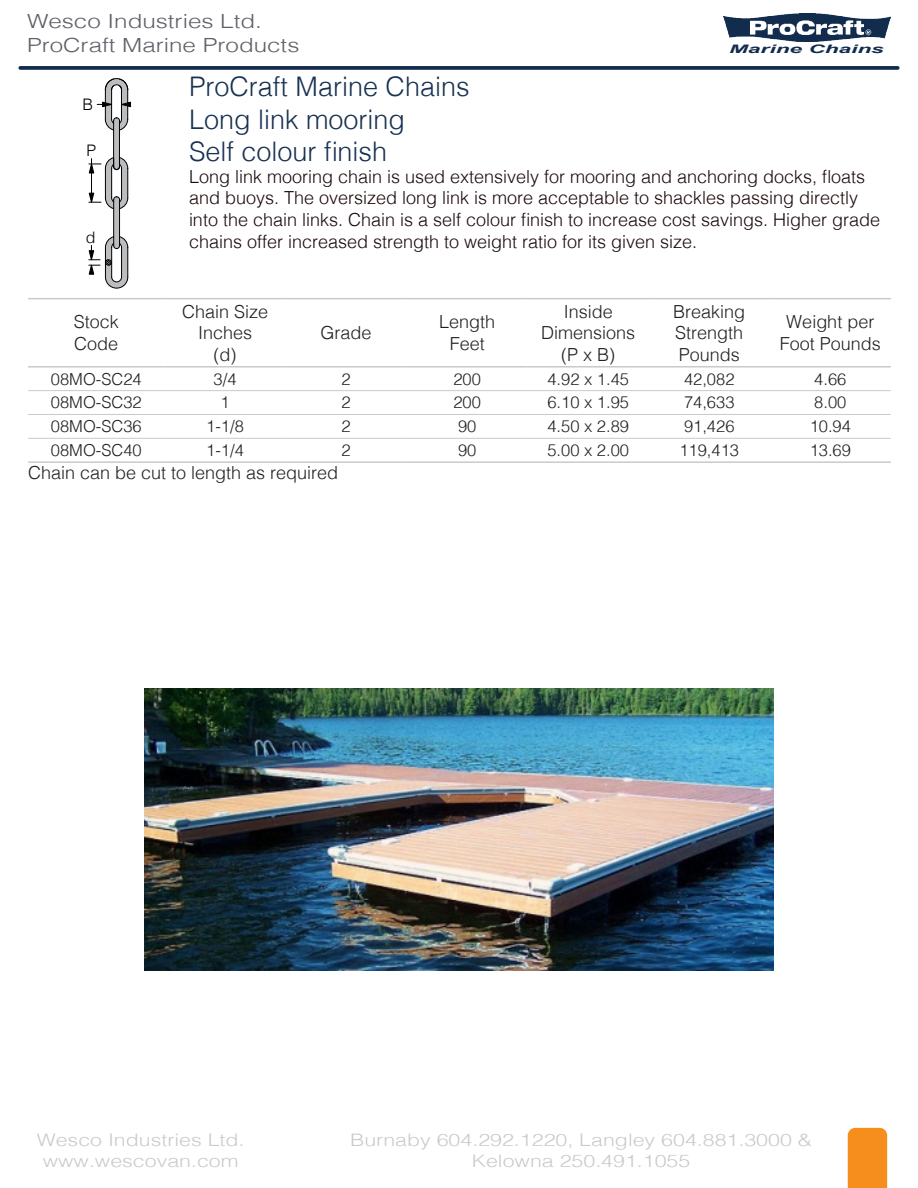
<style>
.page{position:relative;width:918px;height:1188px;background:#fff}
.page>*{position:absolute;margin:0;border:0;box-sizing:border-box;transform-origin:0 0}
.t1{font:300 27px "Helvetica";color:#183252}
.t2{font:300 19.5px/23.4px "Helvetica";color:#5d6067;scale:1.24 1}
.t3{font:300 18px/21.6px "Helvetica";color:#1b090a}
.t4{font:300 18px/21.6px "Helvetica";color:#231f20;text-align:center}
.t5{font:300 17.25px/20.7px "Helvetica";color:#c9cacc;text-align:center;scale:1.24 1}
.t6{font:300 16.5px "Helvetica";color:#231f20}
.t7{font:300 15.9px "Helvetica";color:#000}
.t8{font:italic 700 11.7px "Arial";color:#122c4e;scale:1.93 1}
</style>
<div class="page">
<svg style="left:20px;top:66px;width:878px;height:4px;background:#203858"></svg>
<div style="left:848px;top:1128px;width:39px;height:60px;background:#f68e1e"></div>
<img style="left:723px;top:14px;width:168px;height:28px">
<hr style="left:28px;top:390px;width:137px;height:1px;background:#c9cacc">
<hr style="left:165px;top:390px;width:121px;height:1px;background:#c9cacc">
<hr style="left:286px;top:390px;width:121px;height:1px;background:#c9cacc">
<hr style="left:407px;top:390px;width:121px;height:1px;background:#c9cacc">
<hr style="left:528px;top:390px;width:121px;height:1px;background:#c9cacc">
<hr style="left:649px;top:390px;width:121px;height:1px;background:#c9cacc">
<hr style="left:770px;top:390px;width:121px;height:1px;background:#c9cacc">
<hr style="left:28px;top:414px;width:137px;height:1px;background:#c9cacc">
<hr style="left:165px;top:414px;width:121px;height:1px;background:#c9cacc">
<hr style="left:286px;top:414px;width:121px;height:1px;background:#c9cacc">
<hr style="left:407px;top:414px;width:121px;height:1px;background:#c9cacc">
<hr style="left:528px;top:414px;width:121px;height:1px;background:#c9cacc">
<hr style="left:649px;top:414px;width:121px;height:1px;background:#c9cacc">
<hr style="left:770px;top:414px;width:121px;height:1px;background:#c9cacc">
<hr style="left:28px;top:438px;width:137px;height:1px;background:#c9cacc">
<hr style="left:165px;top:438px;width:121px;height:1px;background:#c9cacc">
<hr style="left:286px;top:438px;width:121px;height:1px;background:#c9cacc">
<hr style="left:407px;top:438px;width:121px;height:1px;background:#c9cacc">
<hr style="left:528px;top:438px;width:121px;height:1px;background:#c9cacc">
<hr style="left:649px;top:438px;width:121px;height:1px;background:#c9cacc">
<hr style="left:770px;top:438px;width:121px;height:1px;background:#c9cacc">
<hr style="left:28px;top:298px;width:137px;height:1px;background:#c9cacc">
<hr style="left:165px;top:298px;width:121px;height:1px;background:#c9cacc">
<hr style="left:286px;top:298px;width:121px;height:1px;background:#c9cacc">
<hr style="left:407px;top:298px;width:121px;height:1px;background:#c9cacc">
<hr style="left:528px;top:298px;width:121px;height:1px;background:#c9cacc">
<hr style="left:649px;top:298px;width:121px;height:1px;background:#c9cacc">
<hr style="left:770px;top:298px;width:121px;height:1px;background:#c9cacc">
<hr style="left:28px;top:366px;width:137px;height:2px;background:#c9cacc">
<hr style="left:165px;top:366px;width:121px;height:2px;background:#c9cacc">
<hr style="left:286px;top:366px;width:121px;height:2px;background:#c9cacc">
<hr style="left:407px;top:366px;width:121px;height:2px;background:#c9cacc">
<hr style="left:528px;top:366px;width:121px;height:2px;background:#c9cacc">
<hr style="left:649px;top:366px;width:121px;height:2px;background:#c9cacc">
<hr style="left:770px;top:366px;width:121px;height:2px;background:#c9cacc">
<hr style="left:28px;top:461px;width:137px;height:2px;background:#c9cacc">
<hr style="left:165px;top:461px;width:121px;height:2px;background:#c9cacc">
<hr style="left:286px;top:461px;width:121px;height:2px;background:#c9cacc">
<hr style="left:407px;top:461px;width:121px;height:2px;background:#c9cacc">
<hr style="left:528px;top:461px;width:121px;height:2px;background:#c9cacc">
<hr style="left:649px;top:461px;width:121px;height:2px;background:#c9cacc">
<hr style="left:770px;top:461px;width:121px;height:2px;background:#c9cacc">
<img style="left:145px;top:689px;width:628px;height:281px">
<svg style="left:89px;top:78px;width:42px;height:211px"></svg>
<p class="t2" style="left:27px;top:8px;width:221px">Wesco Industries Ltd.<br>ProCraft Marine Products</p>
<p class="t8" style="left:729px;top:41px;width:82px">Marine Chains</p>
<p class="t7" style="left:83px;top:90px;width:12px">B</p>
<p class="t7" style="left:87px;top:137px;width:11px">P</p>
<p class="t1" style="left:189px;top:64px;width:282px">ProCraft Marine Chains</p>
<p class="t1" style="left:189px;top:96px;width:218px">Long link mooring</p>
<p class="t1" style="left:189px;top:129px;width:200px">Self colour finish</p>
<p class="t3" style="left:189px;top:164px;width:693px">Long link mooring chain is used extensively for mooring and anchoring docks, floats and buoys. The oversized long link is more acceptable to shackles passing directly into the chain links. Chain is a self colour finish to increase cost savings. Higher grade</p>
<p class="t7" style="left:86px;top:224px;width:11px">d</p>
<p class="t3" style="left:189px;top:229px;width:510px">chains offer increased strength to weight ratio for its given size.</p>
<p class="t4" style="left:74px;top:310px;width:47px;text-align:left">Stock<br>Code</p>
<p class="t4" style="left:182px;top:299px;width:88px">Chain Size<br>Inches<br>(d)</p>
<p class="t4" style="left:321px;top:321px;width:53px">Grade</p>
<p class="t4" style="left:439px;top:310px;width:58px">Length<br>Feet</p>
<p class="t4" style="left:541px;top:299px;width:96px">Inside<br>Dimensions (P x B)</p>
<p class="t4" style="left:673px;top:299px;width:74px;text-align:justify">Breaking Strength Pounds</p>
<p class="t4" style="left:780px;top:310px;width:103px">Weight per<br>Foot Pounds</p>
<p class="t6" style="left:51px;top:365px;width:92px">08MO-SC24</p>
<p class="t6" style="left:214px;top:365px;width:24px">3/4</p>
<p class="t6" style="left:342px;top:365px;width:11px">2</p>
<p class="t6" style="left:453px;top:365px;width:29px">200</p>
<p class="t6" style="left:547px;top:365px;width:83px">4.92 x 1.45</p>
<p class="t6" style="left:684px;top:365px;width:52px">42,082</p>
<p class="t6" style="left:814px;top:365px;width:34px">4.66</p>
<p class="t6" style="left:51px;top:389px;width:92px">08MO-SC32</p>
<p class="t6" style="left:221px;top:389px;width:11px">1</p>
<p class="t6" style="left:342px;top:389px;width:11px">2</p>
<p class="t6" style="left:453px;top:389px;width:29px">200</p>
<p class="t6" style="left:547px;top:389px;width:83px">6.10 x 1.95</p>
<p class="t6" style="left:684px;top:389px;width:52px">74,633</p>
<p class="t6" style="left:814px;top:389px;width:34px">8.00</p>
<p class="t6" style="left:51px;top:412px;width:92px">08MO-SC36</p>
<p class="t6" style="left:206px;top:412px;width:39px">1-1/8</p>
<p class="t6" style="left:342px;top:412px;width:11px">2</p>
<p class="t6" style="left:458px;top:412px;width:20px">90</p>
<p class="t6" style="left:547px;top:412px;width:83px">4.50 x 2.89</p>
<p class="t6" style="left:684px;top:412px;width:52px">91,426</p>
<p class="t6" style="left:810px;top:412px;width:43px">10.94</p>
<p class="t6" style="left:51px;top:436px;width:92px">08MO-SC40</p>
<p class="t6" style="left:206px;top:436px;width:39px">1-1/4</p>
<p class="t6" style="left:342px;top:436px;width:11px">2</p>
<p class="t6" style="left:458px;top:436px;width:20px">90</p>
<p class="t6" style="left:547px;top:436px;width:83px">5.00 x 2.00</p>
<p class="t6" style="left:679px;top:436px;width:61px">119,413</p>
<p class="t6" style="left:810px;top:436px;width:43px">13.69</p>
<p class="t4" style="left:28px;top:460px;width:312px">Chain can be cut to length as required</p>
<p class="t5" style="left:37px;top:1128px;width:169px">Wesco Industries Ltd. www.wescovan.com</p>
<p class="t5" style="left:350px;top:1128px;width:374px">Burnaby 604.292.1220, Langley 604.881.3000 &amp;<br>Kelowna 250.491.1055</p>
</div>
